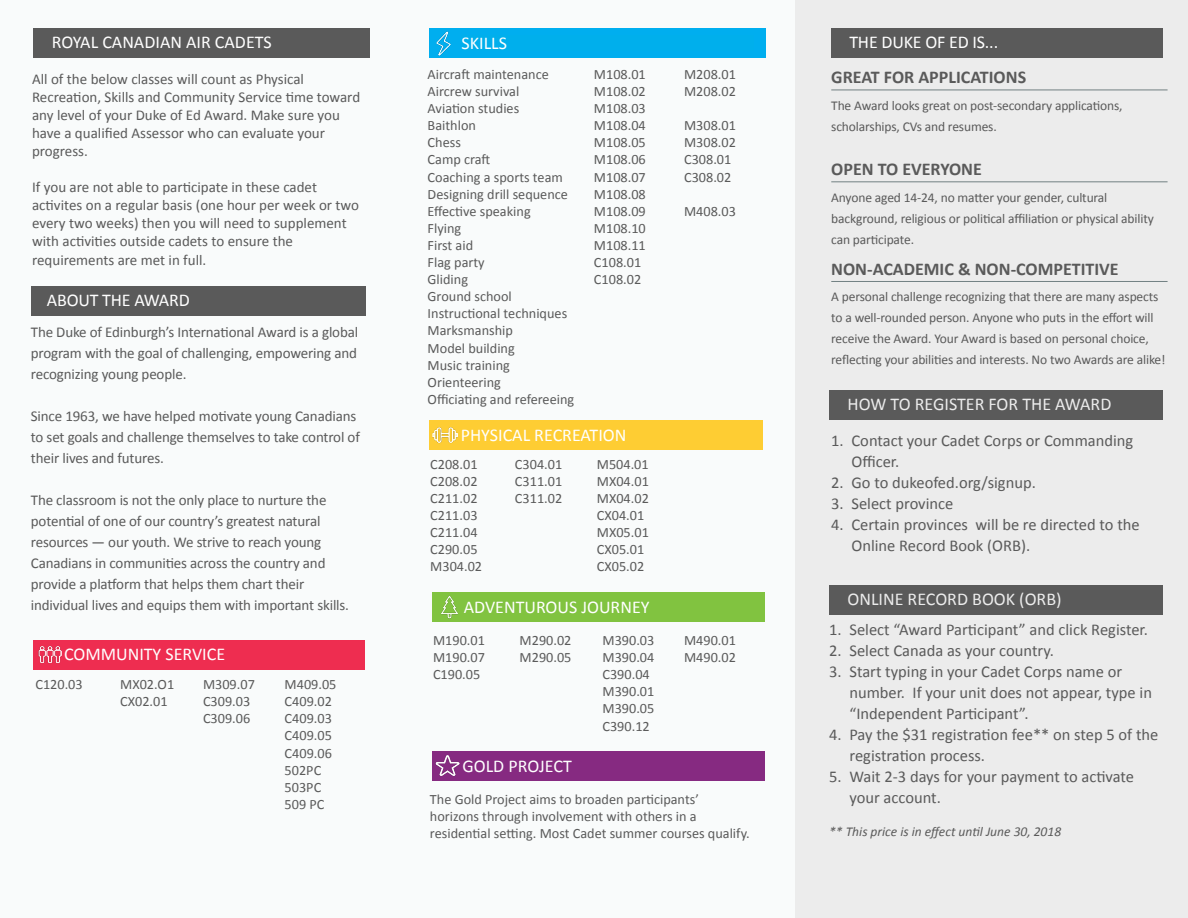
<style>
.page{position:relative;width:1188px;height:918px;background:#f9fbfb}
.page>*{position:absolute;margin:0;border:0;box-sizing:border-box;transform-origin:0 0}
.t1{font:18px "Calibri";color:#fff}
.t2{font:700 18px "Calibri";color:#5a5a5a}
.t3{font:18px "Calibri";color:#ececec}
.t4{font:16.5px/21px "Calibri";color:#5a5a5a}
.t5{font:15px/21px "Calibri";letter-spacing:-.01em;color:#5a5a5a}
.t6{font:14.25px/17.1px "Calibri";color:#5a5a5a}
.t7{font:13.5px/21px "Calibri";letter-spacing:-.01em;color:#5a5a5a}
.t8{font:italic 13.5px "Calibri";color:#5a5a5a}
</style>
<div class="page">
<div style="left:31px;top:286px;width:334px;height:29px;background:#5a5a5a"></div>
<div style="left:33px;top:29px;width:337px;height:29px;background:#5a5a5a"></div>
<div style="left:33px;top:640px;width:332px;height:29px;background:#ee2d50"></div>
<img style="left:39px;top:646px;width:22px;height:18px">
<div style="left:430px;top:29px;width:336px;height:29px;background:#00aeef"></div>
<img style="left:436px;top:32px;width:15px;height:23px">
<div style="left:430px;top:420px;width:333px;height:30px;background:#fecd33"></div>
<img style="left:433px;top:427px;width:25px;height:16px">
<div style="left:432px;top:592px;width:332px;height:30px;background:#81c340"></div>
<img style="left:441px;top:596px;width:17px;height:22px">
<div style="left:432px;top:751px;width:333px;height:29px;background:#862a81"></div>
<img style="left:436px;top:755px;width:23px;height:21px">
<div style="left:795px;top:0;width:393px;height:918px;background:#ececec"></div>
<div style="left:829px;top:391px;width:334px;height:29px;background:#5a5a5a"></div>
<div style="left:829px;top:585px;width:334px;height:30px;background:#5a5a5a"></div>
<hr style="left:831px;top:90px;width:337px;height:1px;background:#718082">
<hr style="left:831px;top:181px;width:337px;height:1px;background:#718082">
<hr style="left:831px;top:281px;width:337px;height:1px;background:#718082">
<div style="left:831px;top:29px;width:332px;height:29px;background:#5a5a5a"></div>
<p class="t1" style="left:52px;top:31px;width:221px">ROYAL CANADIAN AIR CADETS</p>
<p class="t5" style="left:32px;top:69px;width:330px;line-height:18px">All of the below classes will count as Physical Recreation, Skills and Community Service time toward any level of your Duke of Ed Award. Make sure you have a qualified Assessor who can evaluate your progress.</p>
<p class="t5" style="left:32px;top:177px;width:328px;line-height:18px">If you are not able to participate in these cadet activites on a regular basis (one hour per week or two every two weeks) then you will need to supplement with activities outside cadets to ensure the</p>
<p class="t5" style="left:32px;top:249px;width:176px">requirements are met in full.</p>
<p class="t1" style="left:47px;top:289px;width:145px">ABOUT THE AWARD</p>
<p class="t5" style="left:31px;top:321px;width:329px;text-align:justify">The Duke of Edinburgh’s International Award is a global program with the goal of challenging, empowering and recognizing young people.</p>
<p class="t5" style="left:31px;top:405px;width:331px">Since 1963, we have helped motivate young Canadians to set goals and challenge themselves to take control of their lives and futures.</p>
<p class="t5" style="left:31px;top:489px;width:320px">The classroom is not the only place to nurture the potential of one of our country’s greatest natural resources — our youth. We strive to reach young Canadians in communities across the country and provide a platform that helps them chart their individual lives and equips them with important skills.</p>
<p class="t1" style="left:64px;top:643px;width:163px">COMMUNITY SERVICE</p>
<p class="t6" style="left:35px;top:675px;width:49px">C120.03</p>
<p class="t6" style="left:120px;top:675px;width:56px">MX02.O1<br>CX02.01</p>
<p class="t6" style="left:203px;top:675px;width:53px">M309.07<br>C309.03<br>C309.06</p>
<p class="t6" style="left:285px;top:675px;width:53px">M409.05<br>C409.02<br>C409.03<br>C409.05<br>C409.06<br>502PC<br>503PC<br>509 PC</p>
<p class="t1" style="left:462px;top:32px;width:47px">SKILLS</p>
<p class="t6" style="left:428px;top:65px;width:148px">Aircraft maintenance<br>Aircrew survival<br>Aviation studies<br>Baithlon<br>Chess<br>Camp craft<br>Coaching a sports team<br>Designing drill sequence<br>Effective speaking<br>Flying<br>First aid<br>Flag party<br>Gliding<br>Ground school<br>Instructional techniques<br>Marksmanship<br>Model building<br>Music training<br>Orienteering<br>Officiating and refereeing</p>
<p class="t6" style="left:594px;top:65px;width:53px">M108.01<br>M108.02<br>M108.03<br>M108.04<br>M108.05<br>M108.06<br>M108.07<br>M108.08<br>M108.09<br>M108.10<br>M108.11<br>C108.01<br>C108.02</p>
<p class="t6" style="left:684px;top:65px;width:53px">M208.01<br>M208.02</p>
<p class="t6" style="left:684px;top:116px;width:53px">M308.01<br>M308.02<br>C308.01<br>C308.02</p>
<p class="t6" style="left:684px;top:202px;width:53px">M408.03</p>
<p class="t1" style="left:461px;top:424px;width:167px">PHYSICAL RECREATION</p>
<p class="t6" style="left:430px;top:455px;width:53px">C208.01<br>C208.02<br>C211.02<br>C211.03<br>C211.04<br>C290.05<br>M304.02</p>
<p class="t6" style="left:515px;top:455px;width:49px;text-align:justify">C304.01<br>C311.01<br>C311.02</p>
<p class="t6" style="left:597px;top:455px;width:54px">M504.01<br>MX04.01<br>MX04.02<br>CX04.01<br>MX05.01<br>CX05.01<br>CX05.02</p>
<p class="t1" style="left:464px;top:596px;width:187px">ADVENTUROUS JOURNEY</p>
<p class="t6" style="left:433px;top:631px;width:53px;text-align:justify">M190.01<br>M190.07<br>C190.05</p>
<p class="t6" style="left:520px;top:631px;width:53px">M290.02<br>M290.05</p>
<p class="t6" style="left:602px;top:631px;width:53px">M390.03<br>M390.04<br>C390.04<br>M390.01<br>M390.05<br>C390.12</p>
<p class="t6" style="left:684px;top:631px;width:53px">M490.01<br>M490.02</p>
<p class="t1" style="left:462px;top:755px;width:111px">GOLD PROJECT</p>
<p class="t6" style="left:430px;top:790px;width:321px">The Gold Project aims to broaden participants’ horizons through involvement with others in a residential setting. Most Cadet summer courses qualify.</p>
<p class="t1" style="left:849px;top:31px;width:150px">THE DUKE OF ED IS...</p>
<p class="t2" style="left:831px;top:66px;width:196px">GREAT FOR APPLICATIONS</p>
<p class="t7" style="left:831px;top:94px;width:293px">The Award looks great on post-secondary applications, scholarships, CVs and resumes.</p>
<p class="t2" style="left:831px;top:158px;width:152px">OPEN TO EVERYONE</p>
<p class="t7" style="left:831px;top:186px;width:324px">Anyone aged 14-24, no matter your gender, cultural background, religious or political affiliation or physical ability can participate.</p>
<p class="t2" style="left:831px;top:258px;width:289px">NON-ACADEMIC &amp; NON-COMPETITIVE</p>
<p class="t7" style="left:831px;top:286px;width:336px">A personal challenge recognizing that there are many aspects to a well-rounded person. Anyone who puts in the effort will receive the Award. Your Award is based on personal choice, reflecting your abilities and interests. No two Awards are alike!</p>
<p class="t3" style="left:847px;top:393px;width:265px">HOW TO REGISTER FOR THE AWARD</p>
<p class="t4" style="left:852px;top:429px;width:283px;text-indent:-20px">1. Contact your Cadet Corps or Commanding<br>Officer.</p>
<p class="t4" style="left:831px;top:471px;width:206px">2. Go to dukeofed.org/signup.</p>
<p class="t4" style="left:831px;top:492px;width:124px">3. Select province</p>
<p class="t4" style="left:852px;top:513px;width:290px;text-indent:-20px">4. Certain provinces will be re directed to the<br>Online Record Book (ORB).</p>
<p class="t3" style="left:847px;top:588px;width:216px">ONLINE RECORD BOOK (ORB)</p>
<p class="t4" style="left:829px;top:618px;width:320px">1. Select “Award Participant” and click Register.</p>
<p class="t4" style="left:829px;top:639px;width:226px">2. Select Canada as your country.</p>
<p class="t4" style="left:849px;top:660px;width:304px;text-indent:-20px">3. Start typing in your Cadet Corps name or number. If your unit does not appear, type in “Independent Participant”.</p>
<p class="t4" style="left:849px;top:723px;width:310px;text-indent:-20px">4. Pay the $31 registration fee** on step 5 of the registration process.</p>
<p class="t4" style="left:849px;top:765px;width:286px;text-indent:-20px">5. Wait 2-3 days for your payment to activate your account.</p>
<p class="t8" style="left:829px;top:823px;width:233px">** This price is in effect until June 30, 2018</p>
</div>
